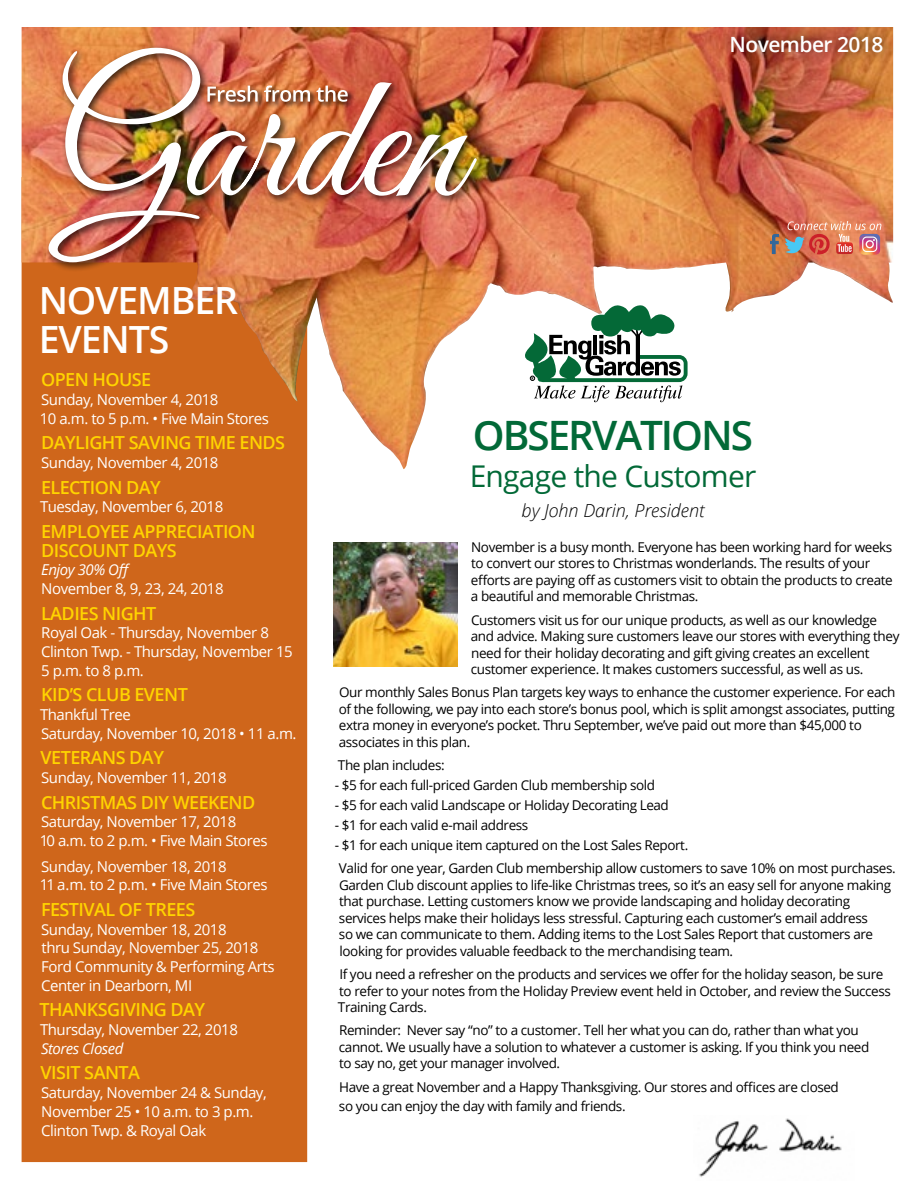
<style>
.page{position:relative;width:918px;height:1188px;background:#fff}
.page>*{position:absolute;margin:0;border:0;box-sizing:border-box;transform-origin:0 0}
.t1{font:600 40.5px "Open Sans";letter-spacing:-.05em;color:#026937}
.t2{font:600 37.5px/39px "Open Sans";letter-spacing:-.03em;color:#fff}
.t3{font:30px "Open Sans";letter-spacing:-.025em;color:#026937}
.t4{font:600 21px "Open Sans";letter-spacing:-.025em;color:#fff}
.t5{font:600 18px/18.8px "Open Sans";letter-spacing:-.03em;color:#ffd400}
.t6{font:italic 300 18px "Open Sans";color:#000}
.t7{font:15px/18.8px "Open Sans";letter-spacing:-.03em;color:#fff}
.t8{font:italic 15px "Open Sans";letter-spacing:-.03em;color:#fff}
.t9{font:13.5px/16.5px "Open Sans";letter-spacing:-.03em;color:#000}
</style>
<div class="page">
<div style="left:22px;top:470px;width:285px;height:692px;background:#cf661b"></div>
<img style="left:22px;top:27px;width:872px;height:443px">
<svg style="left:524px;top:302px;width:166px;height:100px"></svg>
<div style="left:719px;top:23px;width:176px;height:40px;background:#000;opacity:.6"></div>
<img style="left:333px;top:542px;width:125px;height:124px">
<img style="left:770px;top:221px;width:111px;height:37px">
<div style="left:45px;top:44px;width:441px;height:228px;background:#000;opacity:.74"></div>
<img style="left:49px;top:48px;width:428px;height:214px">
<img style="left:699px;top:1118px;width:143px;height:59px">
<h3 class="t4" style="left:729px;top:30px;width:156px">NOVEMBER 2018</h3>
<h2 class="t2" style="left:39px;top:281px;width:201px">NOVEM BER<br>EVENTS</h2>
<h3 class="t5" style="left:41px;top:370px;width:13px">OPEN</h3>
<h3 class="t5" style="left:92px;top:370px;width:13px">HOUSE</h3>
<p class="t7" style="left:40px;top:390px;width:231px">Sunday, November 4, 2018<br>10 a.m. to 5 p.m. • Five Main Stores</p>
<h3 class="t5" style="left:41px;top:433px;width:246px">DAYLIGHT SAVI NG TIM E ENDS</h3>
<p class="t7" style="left:41px;top:453px;width:179px">Sunday, November 4, 2018</p>
<h3 class="t5" style="left:41px;top:477px;width:121px">ELECTI ON DAY</h3>
<p class="t7" style="left:40px;top:497px;width:185px">Tuesday, November 6, 2018</p>
<h3 class="t5" style="left:41px;top:522px;width:216px">EM PLOYEE APPRECIATION<br>DI SCOUNT DAYS</h3>
<p class="t8" style="left:41px;top:560px;width:92px">Enjoy 30% Off</p>
<p class="t7" style="left:41px;top:579px;width:184px">November 8, 9, 23, 24, 2018</p>
<h3 class="t5" style="left:41px;top:603px;width:93px">LADIES NIGHT</h3>
<p class="t7" style="left:41px;top:623px;width:253px">Royal Oak - Thursday, November 8<br>Clinton Twp. - Thursday, November 15<br>5 p.m. to 8 p.m.</p>
<h3 class="t5" style="left:41px;top:685px;width:148px">KI D’S CLUB EVENT</h3>
<p class="t7" style="left:40px;top:705px;width:258px">Thankful Tree<br>Saturday, November 10, 2018 • 11 a.m.</p>
<h3 class="t5" style="left:41px;top:748px;width:12px">VETERANS</h3>
<h3 class="t5" style="left:129px;top:748px;width:36px">DAY</h3>
<p class="t7" style="left:41px;top:768px;width:187px">Sunday, November 11, 2018</p>
<h3 class="t5" style="left:41px;top:792px;width:216px">CHRISTMAS DIY WEEKEND</h3>
<p class="t7" style="left:40px;top:812px;width:229px">Saturday, November 17, 2018<br>10 a.m. to 2 p.m. • Five Main Stores</p>
<p class="t7" style="left:40px;top:856px;width:229px">Sunday, November 18, 2018<br>11 a.m. to 2 p.m. • Five Main Stores</p>
<h3 class="t5" style="left:41px;top:900px;width:11px">FEST</h3>
<h3 class="t5" style="left:79px;top:900px;width:78px">IVAL OF TREES</h3>
<p class="t7" style="left:41px;top:919px;width:235px">Sunday, November 18, 2018<br>thru Sunday, November 25, 2018<br>Ford Community &amp; Performing Arts<br>Center in Dearborn, MI</p>
<h3 class="t5" style="left:39px;top:1000px;width:13px">THAN</h3>
<h3 class="t5" style="left:87px;top:1000px;width:120px">KSG IVING DAY</h3>
<p class="t7" style="left:40px;top:1020px;width:199px">Thursday, November 22, 2018</p>
<p class="t8" style="left:41px;top:1038px;width:84px">Stores Closed</p>
<h3 class="t5" style="left:41px;top:1063px;width:56px">VISIT SANTA</h3>
<p class="t7" style="left:41px;top:1083px;width:227px">Saturday, November 24 &amp; Sunday,<br>November 25 • 10 a.m. to 3 p.m.<br>Clinton Twp. &amp; Royal Oak</p>
<h1 class="t1" style="left:473px;top:407px;width:282px">OBSERVATIONS</h1>
<h3 class="t3" style="left:470px;top:456px;width:288px">Engage the Customer</h3>
<h3 class="t6" style="left:522px;top:498px;width:184px">by John Darin, President</h3>
<p class="t9" style="left:471px;top:538px;width:423px">November is a busy month. Everyone has been working hard for weeks to convert our stores to Christmas wonderlands. The results of your efforts are paying off as customers visit to obtain the products to create a beautiful and memorable Christmas.</p>
<p class="t9" style="left:471px;top:611px;width:430px">Customers visit us for our unique products, as well as our knowledge and advice. Making sure customers leave our stores with everything they need for their holiday decorating and gift giving creates an excellent customer experience. It makes customers successful, as well as us.</p>
<p class="t9" style="left:339px;top:684px;width:558px">Our monthly Sales Bonus Plan targets key ways to enhance the customer experience. For each of the following, we pay into each store’s bonus pool, which is split amongst associates, putting extra money in everyone’s pocket. Thru September, we’ve paid out more than $45,000 to associates in this plan.</p>
<p class="t9" style="left:338px;top:757px;width:108px">The plan includes:</p>
<p class="t9" style="left:335px;top:777px;width:322px">- $5 for each full-priced Garden Club membership sold</p>
<p class="t9" style="left:335px;top:797px;width:336px">- $5 for each valid Landscape or Holiday Decorating Lead</p>
<p class="t9" style="left:335px;top:817px;width:195px">- $1 for each valid e-mail address</p>
<p class="t9" style="left:339px;top:833px;width:558px;line-height:23.2px;text-indent:-4px">- $1 for each unique item captured on the Lost Sales Report.<br>Valid for one year, Garden Club membership allow customers to save 10% on most purchases.</p>
<p class="t9" style="left:339px;top:876px;width:554px">Garden Club discount applies to life-like Christmas trees, so it’s an easy sell for anyone making that purchase. Letting customers know we provide landscaping and holiday decorating services helps make their holidays less stressful. Capturing each customer’s email address<br>so we can communicate to them. Adding items to the Lost Sales Report that customers are looking for provides valuable feedback to the merchandising team.</p>
<p class="t9" style="left:338px;top:966px;width:554px">If you need a refresher on the products and services we offer for the holiday season, be sure to refer to your notes from the Holiday Preview event held in October, and review the Success<br>Training Cards.</p>
<p class="t9" style="left:339px;top:1022px;width:532px">Reminder: Never say “no” to a customer. Tell her what you can do, rather than what you cannot. We usually have a solution to whatever a customer is asking. If you think you need to say no, get your manager involved.</p>
<p class="t9" style="left:339px;top:1077px;width:501px;line-height:19.5px">Have a great November and a Happy Thanksgiving. Our stores and offices are closed so you can enjoy the day with family and friends.</p>
</div>
